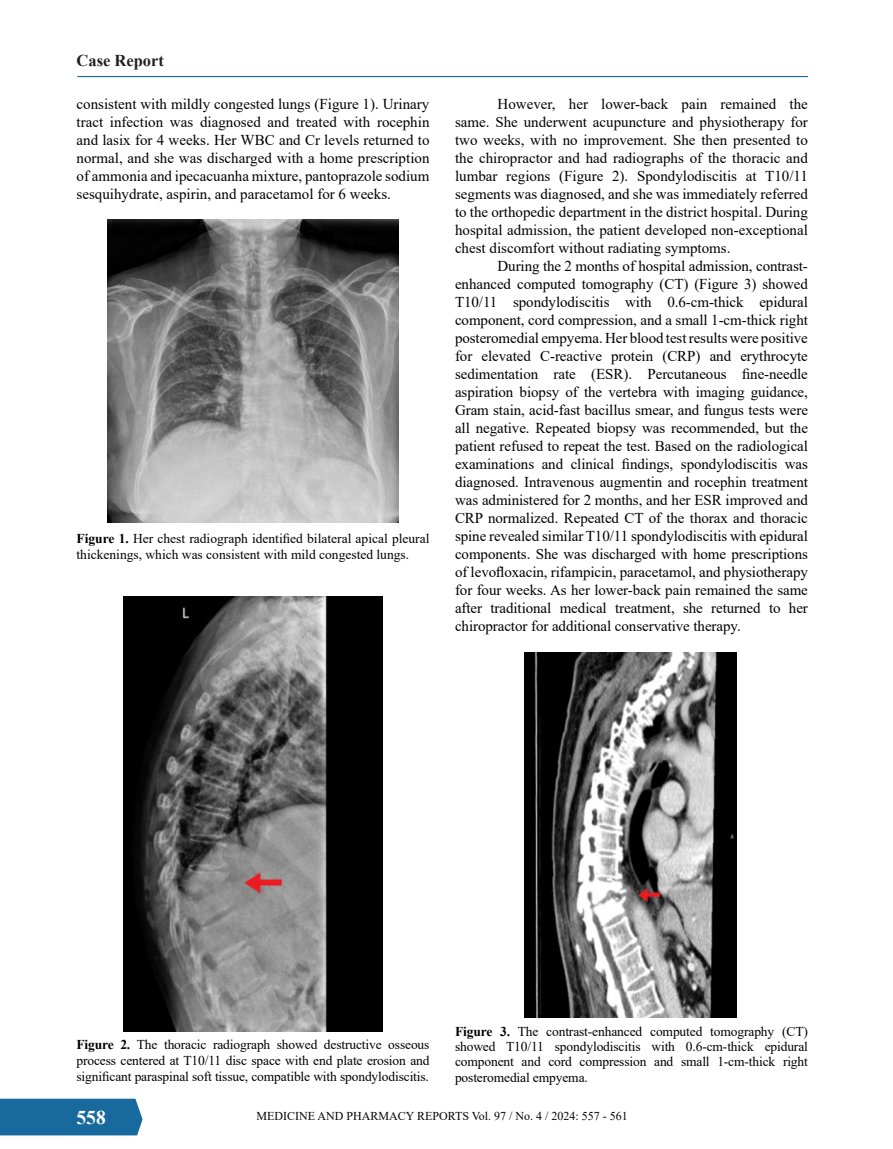
<style>
.page{position:relative;width:893px;height:1149px;background:#fff}
.page>*{position:absolute;margin:0;border:0;box-sizing:border-box;transform-origin:0 0}
.REFERINTE{font:700 19.5px "Times New Roman";color:#fff}
.t1{font:700 16.5px "Times New Roman";color:#231f20}
.t2{font:15px/18px "Times New Roman";color:#000;text-align:justify}
.t3{font:13.5px/16.2px "Times New Roman";color:#000;text-align:justify}
.t4{font:12px "Times New Roman";color:#040503}
.s1{font-weight:700}
</style>
<div class="page">
<div style="left:0;top:1098px;width:143px;height:36px;background:#18699e"></div>
<img style="left:108px;top:220px;width:290px;height:302px">
<img style="left:124px;top:596px;width:258px;height:434px">
<img style="left:524px;top:652px;width:213px;height:365px">
<hr style="left:77px;top:76px;width:731px;height:1px;background:#01569b">
<p class="t1" style="left:77px;top:48px;width:89px">Case Report</p>
<p class="t2" style="left:77px;top:94px;width:354px">consistent with mildly congested lungs (Figure 1). Urinary tract infection was diagnosed and treated with rocephin and lasix for 4 weeks. Her WBC and Cr levels returned to normal, and she was discharged with a home prescription of ammonia and ipecacuanha mixture, pantoprazole sodium sesquihydrate, aspirin, and paracetamol for 6 weeks.</p>
<p class="t3" style="left:77px;top:529px;width:354px"><span class="s1">Figure 1.</span> Her chest radiograph identified bilateral apical pleural thickenings, which was consistent with mild congested lungs.</p>
<p class="t2" style="left:455px;top:94px;width:354px;text-indent:43px">However, her lower-back pain remained the same. She underwent acupuncture and physiotherapy for two weeks, with no improvement. She then presented to the chiropractor and had radiographs of the thoracic and lumbar regions (Figure 2). Spondylodiscitis at T10/11 segments was diagnosed, and she was immediately referred to the orthopedic department in the district hospital. During hospital admission, the patient developed non-exceptional chest discomfort without radiating symptoms.</p>
<p class="t2" style="left:455px;top:256px;width:354px;text-indent:43px">During the 2 months of hospital admission, contrast&shy;enhanced computed tomography (CT) (Figure 3) showed T10/11 spondylodiscitis with 0.6-cm-thick epidural component, cord compression, and a small 1-cm-thick right posteromedial empyema. Her blood test results were positive for elevated C-reactive protein (CRP) and erythrocyte sedimentation rate (ESR). Percutaneous fine-needle aspiration biopsy of the vertebra with imaging guidance, Gram stain, acid-fast bacillus smear, and fungus tests were all negative. Repeated biopsy was recommended, but the patient refused to repeat the test. Based on the radiological examinations and clinical findings, spondylodiscitis was diagnosed. Intravenous augmentin and rocephin treatment was administered for 2 months, and her ESR improved and CRP normalized. Repeated CT of the thorax and thoracic spine revealed similar T10/11 spondylodiscitis with epidural components. She was discharged with home prescriptions of levofloxacin, rifampicin, paracetamol, and physiotherapy for four weeks. As her lower-back pain remained the same after traditional medical treatment, she returned to her chiropractor for additional conservative therapy.</p>
<p class="t3" style="left:77px;top:1035px;width:354px"><span class="s1">Figure 2.</span> The thoracic radiograph showed destructive osseous process centered at T10/11 disc space with end plate erosion and significant paraspinal soft tissue, compatible with spondylodiscitis.</p>
<p class="t3" style="left:455px;top:1022px;width:354px;line-height:15.5px"><span class="s1">Figure 3.</span> The contrast-enhanced computed tomography (CT) showed T10/11 spondylodiscitis with 0.6-cm-thick epidural component and cord compression and small 1-cm-thick right posteromedial empyema.</p>
<p class="REFERINTE" style="left:77px;top:1102px;width:31px">558</p>
<p class="t4" style="left:256px;top:1106px;width:373px">MEDICINE AND PHARMACY REPORTS Vol. 97 / No. 4 / 2024: 557 - 561</p>
</div>
